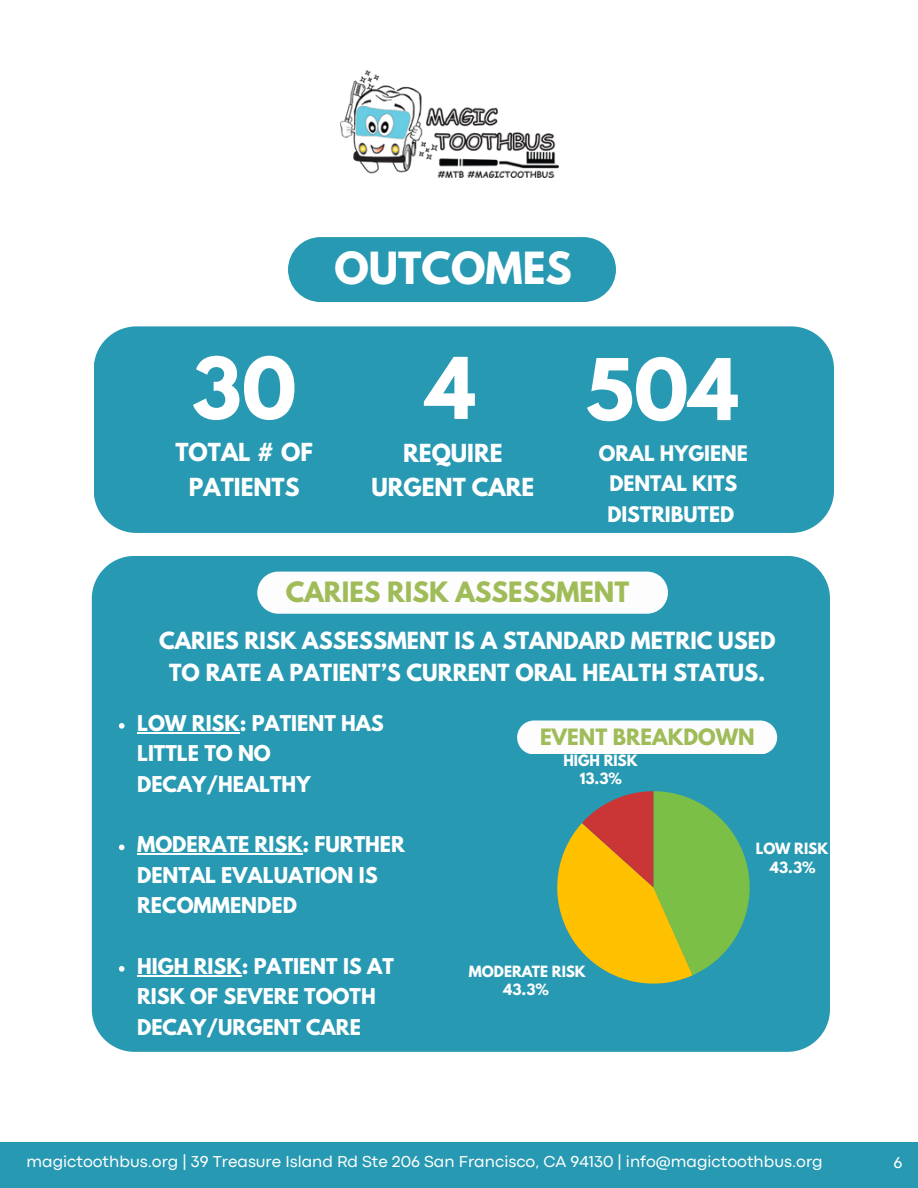
<style>
.page{position:relative;width:918px;height:1188px;background:#fff}
.page>*{position:absolute;margin:0;border:0;box-sizing:border-box;transform-origin:0 0}
.t1{font:700 75.3px "League Spartan";color:#fff}
.t2{font:700 39.3px "League Spartan";color:#fff}
.t3{font:700 24.75px "League Spartan";color:#9fbc59}
.t4{font:700 22.05px/34.5px "League Spartan";color:#fff;text-align:center}
.t5{font:700 20.85px/32.5px "League Spartan";color:#fff;text-align:center}
.t6{font:700 19.95px "League Spartan";color:#9fbc59}
.t7{font:700 19.35px/30.3px "League Spartan";color:#fff}
.t8{font:700 19.05px/30.3px "League Spartan";color:#fff;text-align:center}
.t9{font:16.5px "Codec Pro";color:#fff}
.t10{font:700 13.8px/18px "League Spartan";color:#fff;text-align:center}
</style>
<div class="page">
<div style="left:288px;top:237px;width:328px;height:65px;background:#2899b2;border-radius:32px"></div>
<div style="left:94px;top:326px;width:740px;height:207px;background:#2899b2;border-radius:43px"></div>
<div style="left:92px;top:556px;width:738px;height:496px;background:#2899b2;border-radius:43px"></div>
<img style="left:341px;top:71px;width:218px;height:107px">
<div style="left:257px;top:572px;width:411px;height:42px;background:#fdfdfd"></div>
<svg style="left:557px;top:791px;width:193px;height:193px"></svg>
<svg style="left:119px;top:723px;width:6px;height:6px"></svg>
<hr style="left:137px;top:732px;width:103px;height:1px;background:#fff">
<svg style="left:119px;top:845px;width:6px;height:5px"></svg>
<hr style="left:137px;top:854px;width:166px;height:1px;background:#fff">
<svg style="left:119px;top:966px;width:6px;height:6px"></svg>
<hr style="left:137px;top:975px;width:105px;height:1px;background:#fff">
<div style="left:517px;top:721px;width:260px;height:33px;background:#fdfdfd"></div>
<div style="left:0;top:1142px;width:918px;height:46px;background:#2899b2"></div>
<p class="t2" style="left:335px;top:249px;width:239px">OUTCOMES</p>
<p class="t1" style="left:192px;top:351px;width:106px">30</p>
<p class="t4" style="left:175px;top:438px;width:139px">TOTAL # OF<br>PATIENTS</p>
<h2 class="t1" style="left:426px;top:351px;width:52px">4</h2>
<p class="t1" style="left:586px;top:352px;width:155px">504</p>
<h4 class="t4" style="left:371px;top:439px;width:164px">REQUIRE<br>URGENT CARE</h4>
<p class="t8" style="left:599px;top:441px;width:151px">ORAL HYGIENE<br>DENTAL KITS<br>DISTRIBUTED</p>
<h4 class="t3" style="left:286px;top:580px;width:345px">CARIES RISK ASSESSMENT</h4>
<h1 class="t5" style="left:159px;top:627px;width:618px">CARIES RISK ASSESSMENT IS A STANDARD METRIC USED<br>TO RATE A PATIENT’S CURRENT ORAL HEALTH STATUS.</h1>
<h5 class="t7" style="left:137px;top:710px;width:248px">LOW RISK: PATIENT HAS<br>LITTLE TO NO<br>DECAY/HEALTHY</h5>
<p class="t6" style="left:540px;top:727px;width:216px">EVENT BREAKDOWN</p>
<p class="t10" style="left:563px;top:753px;width:76px">HIGH RISK<br>13.3%</p>
<h3 class="t7" style="left:137px;top:832px;width:269px">MODERATE RISK: FURTHER<br>DENTAL EVALUATION IS<br>RECOMMENDED</h3>
<h4 class="t7" style="left:137px;top:953px;width:258px">HIGH RISK: PATIENT IS AT<br>RISK OF SEVERE TOOTH<br>DECAY/URGENT CARE</h4>
<p class="t10" style="left:469px;top:964px;width:118px">MODERATE RISK<br>43.3%</p>
<p class="t10" style="left:756px;top:842px;width:74px">LOW RISK<br>43.3%</p>
<h4 class="t9" style="left:26px;top:1156px;width:798px">magictoothbus.org | 39 Treasure Island Rd Ste 206 San Francisco, CA 94130 | info@magictoothbus.org</h4>
<p class="t9" style="left:893px;top:1156px;width:10px">6</p>
</div>
